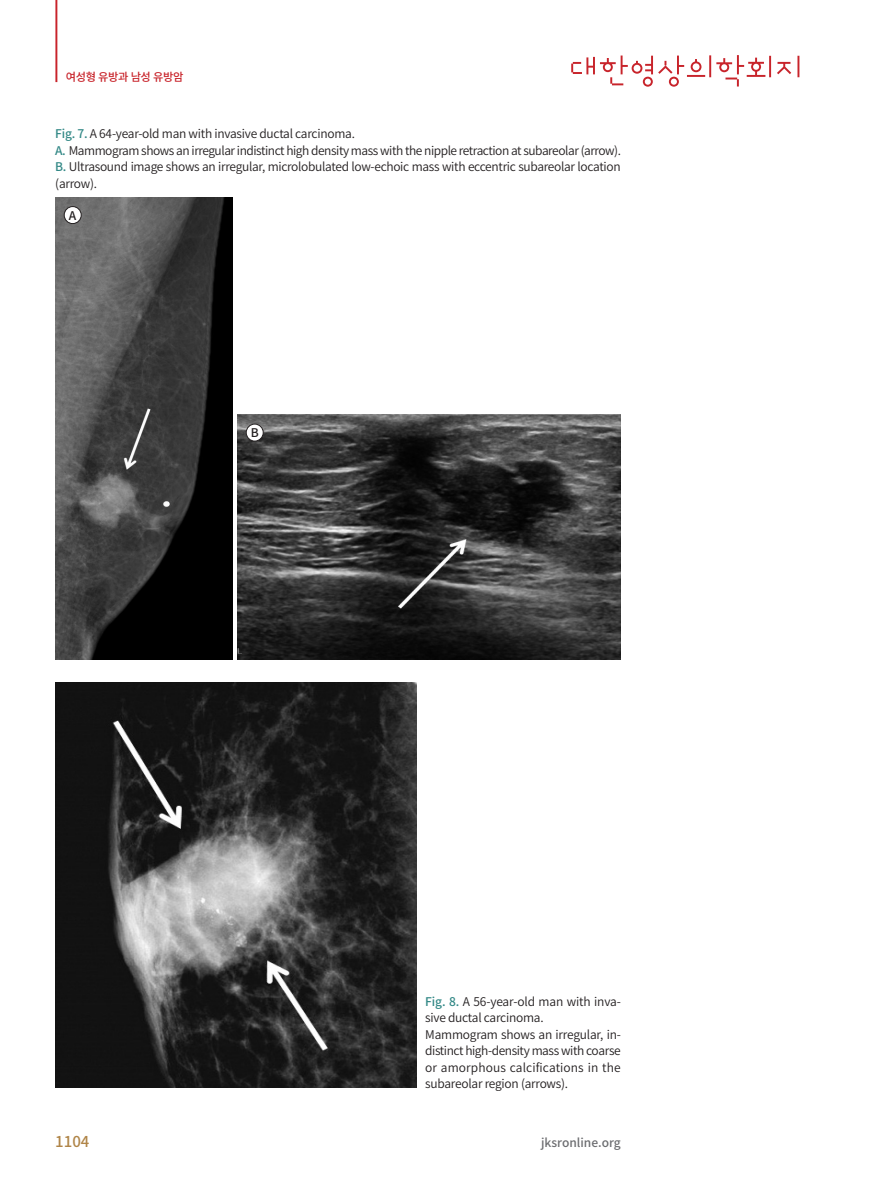
<style>
.page{position:relative;width:893px;height:1191px;background:#fff}
.page>*{position:absolute;margin:0;border:0;box-sizing:border-box;transform-origin:0 0}
.t1{font:500 15px "Noto Sans CJ Kkr";color:#b08548}
.t2{font:600 12px/16.5px "Noto Sans CJ Kkr";letter-spacing:-.025em;color:#231f20}
.t3{font:500 12px "Noto Sans CJ Kkr";color:#6c6d70}
.t4{font:500 12px "Noto Sans CJ Kkr";color:#231f20}
.t5{font:500 11.25px "Noto Sans CJ Kkr";letter-spacing:-.04em;color:#c8242b}
.s1{font-weight:500;color:#328886}
</style>
<div class="page">
<hr style="left:55px;top:0;width:2px;height:82px;background:#c8242b">
<svg style="left:571px;top:55px;width:228px;height:32px"></svg>
<img style="left:55px;top:682px;width:362px;height:405px">
<img style="left:55px;top:198px;width:178px;height:461px">
<img style="left:237px;top:415px;width:384px;height:244px">
<div style="left:64px;top:206px;width:17px;height:18px;background:#fff;border-radius:50%"></div>
<div style="left:64px;top:206px;width:17px;height:18px;border:1px solid #231f20;border-radius:50%"></div>
<div style="left:246px;top:424px;width:17px;height:17px;background:#fff;border-radius:50%"></div>
<div style="left:246px;top:424px;width:17px;height:17px;border:1px solid #231f20;border-radius:50%"></div>
<p class="t5" style="left:66px;top:70px;width:119px">여성형 유방과 남성 유방암</p>
<p class="t2" style="left:55px;top:126px;width:567px"><span class="s1">Fig. 7.</span> A 64-year-old man with invasive ductal carcinoma.<br><span class="s1">A.</span> Mammogram shows an irregular indistinct high density mass with the nipple retraction at subareolar (arrow).<br><span class="s1">B.</span> Ultrasound image shows an irregular, microlobulated low-echoic mass with eccentric subareolar location (arrow).</p>
<p class="t4" style="left:69px;top:208px;width:9px">A</p>
<p class="t4" style="left:251px;top:426px;width:10px">B</p>
<p class="t2" style="left:425px;top:993px;width:197px"><span class="s1">Fig. 8.</span> A 56-year-old man with inva&shy;sive ductal carcinoma.<br>Mammogram shows an irregular, in&shy;distinct high-density mass with coarse or amorphous calcifications in the subareolar region (arrows).</p>
<p class="t1" style="left:55px;top:1132px;width:36px">1104</p>
<p class="t3" style="left:541px;top:1135px;width:81px">jksronline.org</p>
</div>
